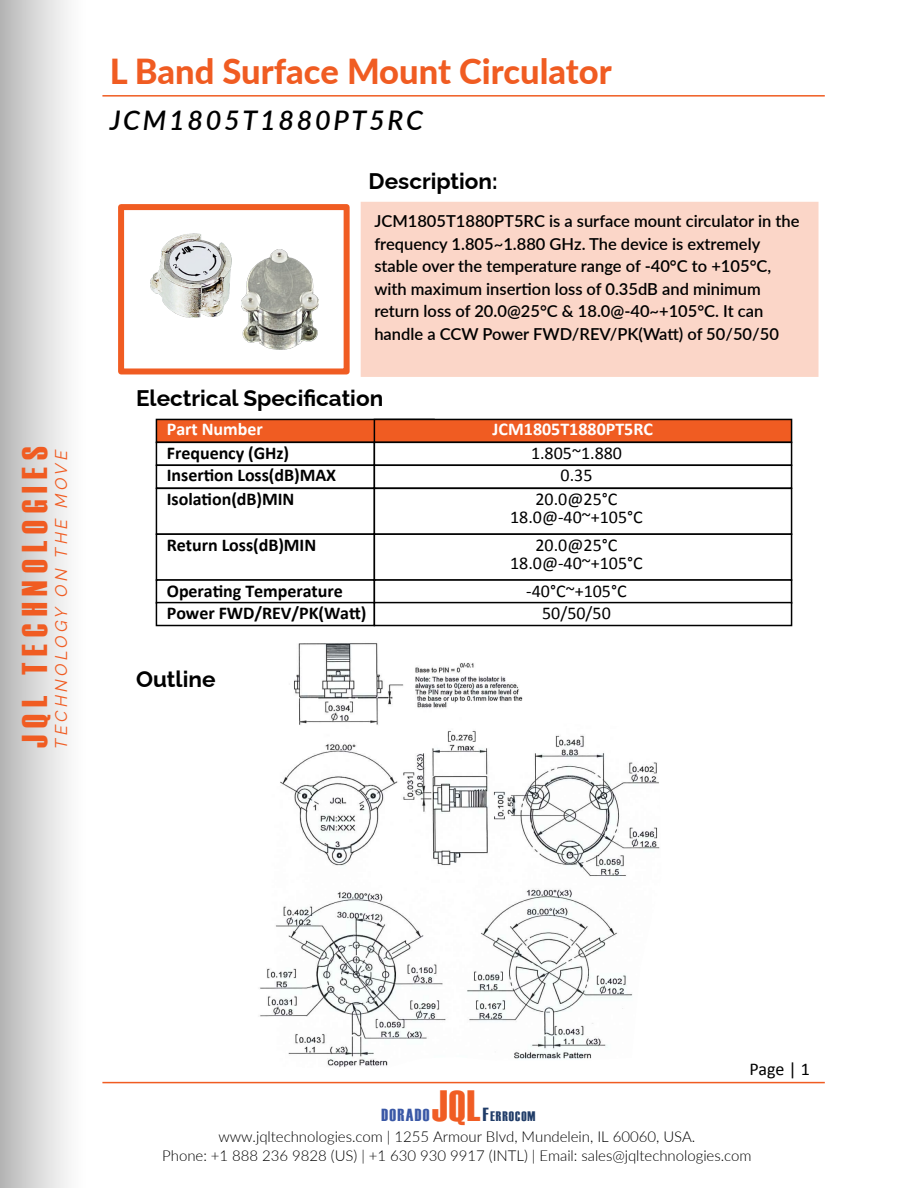
<style>
.page{position:relative;width:918px;height:1188px;background:#fff}
.page>*{position:absolute;margin:0;border:0;box-sizing:border-box;transform-origin:0 0}
.t1{font:43.65px "Haettenschweiler";color:#f05d24}
.t2{font:35.85px "Haettenschweiler";letter-spacing:.2em;color:#f05c22}
.t3{font:800 34.5px "Lato";color:#f05c22}
.t4{font:italic 600 27px "Lato";letter-spacing:.1em;color:#000}
.t5{font:100 22.5px "Raleway";color:#000}
.t6{font:700 18px "Calibri";letter-spacing:-.005em;color:#000}
.t7{font:18px/18px "Calibri";color:#000;text-align:center}
.t8{font:700 18px "Calibri";color:#fff}
.t9{font:17.4px "Haettenschweiler";letter-spacing:.075em;color:#3a58a6}
.t10{font:italic 17.1px "Raleway";letter-spacing:.2em;color:#f05c22}
.t11{font:600 16.5px/22.5px "Lato";color:#000}
.t12{font:300 15px "Lato";letter-spacing:-.005em;color:#000}
.t13{font:13.8px "Haettenschweiler";letter-spacing:.075em;color:#203c68}
.s1{font-size:18.9px}
</style>
<div class="page">
<div style="left:0;top:0;width:87px;height:1188px;background:linear-gradient(to right,#b7b7b7,#fff)"></div>
<hr style="left:102px;top:95px;width:723px;height:2px;background:#f05c22">
<hr style="left:102px;top:1082px;width:723px;height:1px;background:#f05c22">
<img style="left:260px;top:643px;width:400px;height:424px">
<div style="left:156px;top:419px;width:279px;height:24px;background:#f05c22;border:2px solid #000"></div>
<div style="left:374px;top:419px;width:418px;height:24px;background:#f05c22;border:2px solid #000"></div>
<div style="left:156px;top:442px;width:219px;height:24px;background:#fff;border:2px solid #000"></div>
<div style="left:374px;top:442px;width:418px;height:24px;background:#fff;border:2px solid #000"></div>
<div style="left:156px;top:465px;width:219px;height:24px;background:#fff;border:2px solid #000"></div>
<div style="left:374px;top:465px;width:418px;height:24px;background:#fff;border:2px solid #000"></div>
<div style="left:156px;top:488px;width:219px;height:47px;background:#fff;border:2px solid #000"></div>
<div style="left:374px;top:488px;width:418px;height:47px;background:#fff;border:2px solid #000"></div>
<div style="left:156px;top:533px;width:219px;height:48px;background:#fff;border:2px solid #000"></div>
<div style="left:374px;top:533px;width:418px;height:48px;background:#fff;border:2px solid #000"></div>
<div style="left:156px;top:579px;width:219px;height:25px;background:#fff;border:2px solid #000"></div>
<div style="left:374px;top:579px;width:418px;height:25px;background:#fff;border:2px solid #000"></div>
<div style="left:156px;top:602px;width:219px;height:24px;background:#fff;border:2px solid #000"></div>
<div style="left:374px;top:602px;width:418px;height:24px;background:#fff;border:2px solid #000"></div>
<div style="left:361px;top:202px;width:458px;height:175px;background:#fbd6c8"></div>
<div style="left:118px;top:204px;width:232px;height:170px;border:6px solid #f05c22"></div>
<img style="left:241px;top:250px;width:77px;height:99px">
<img style="left:151px;top:233px;width:80px;height:84px">
<h2 class="t2" style="left:10px;top:748px;width:303px;rotate:-90deg">JQL TECHNOLOGIES</h2>
<p class="t10" style="left:47px;top:749px;width:300px;rotate:-90deg">TECHNOLOGY ON THE MOVE</p>
<h3 class="t3" style="left:110px;top:46px;width:504px">L Band Surface Mount Circulator</h3>
<h3 class="t4" style="left:110px;top:101px;width:315px">JCM1805T1880PT5RC</h3>
<h3 class="t5" style="left:369px;top:163px;width:131px">Description:</h3>
<p class="t11" style="left:374px;top:209px;width:427px">JCM1805T1880PT5RC is a surface mount circulator in the frequency 1.805~1.880 GHz. The device is extremely stable over the temperature range of -40°C to +105°C, with maximum insertion loss of 0.35dB and minimum return loss of 20.0@25°C &amp; 18.0@-40~+105°C. It can handle a CCW Power FWD/REV/PK(Watt) of 50/50/50</p>
<h3 class="t5" style="left:136px;top:380px;width:249px">Electrical Specification</h3>
<p class="t8" style="left:167px;top:416px;width:97px">Part Number</p>
<p class="t6" style="left:167px;top:440px;width:124px">Frequency (GHz)</p>
<p class="t6" style="left:167px;top:487px;width:129px">Isolation(dB)MIN</p>
<p class="t6" style="left:167px;top:463px;width:171px">Insertion Loss(dB)MAX</p>
<p class="t6" style="left:167px;top:532px;width:151px">Return Loss(dB)MIN</p>
<p class="t6" style="left:167px;top:578px;width:177px">Operating Temperature</p>
<p class="t6" style="left:167px;top:600px;width:201px">Power FWD/REV/PK(Watt)</p>
<h3 class="t5" style="left:136px;top:661px;width:81px">Outline</h3>
<p class="t8" style="left:493px;top:417px;width:162px">JCM1805T1880PT5RC</p>
<p class="t7" style="left:531px;top:443px;width:93px">1.805~1.880</p>
<p class="t7" style="left:561px;top:466px;width:33px">0.35</p>
<p class="t7" style="left:510px;top:490px;width:134px">20.0@25°C<br>18.0@-40~+105°C</p>
<p class="t7" style="left:510px;top:535px;width:134px">20.0@25°C<br>18.0@-40~+105°C</p>
<p class="t7" style="left:526px;top:579px;width:102px;line-height:22.2px">-40°C~+105°C<br>50/50/50</p>
<p class="t7" style="left:749px;top:1059px;width:62px">Page | 1</p>
<h1 class="t1" style="left:432px;top:1076px;width:50px">JQL</h1>
<p class="t13" style="left:483px;top:1107px;width:54px"><span class="s1">F</span>ERROCOM</p>
<p class="t12" style="left:162px;top:1145px;width:591px">Phone: +1 888 236 9828 (US) | +1 630 930 9917 (INTL) | Email: sales@jqltechnologies.com</p>
<p class="t9" style="left:381px;top:1104px;width:49px">DORADO</p>
<p class="t12" style="left:218px;top:1126px;width:479px">www.jqltechnologies.com | 1255 Armour Blvd, Mundelein, IL 60060, USA.</p>
</div>
